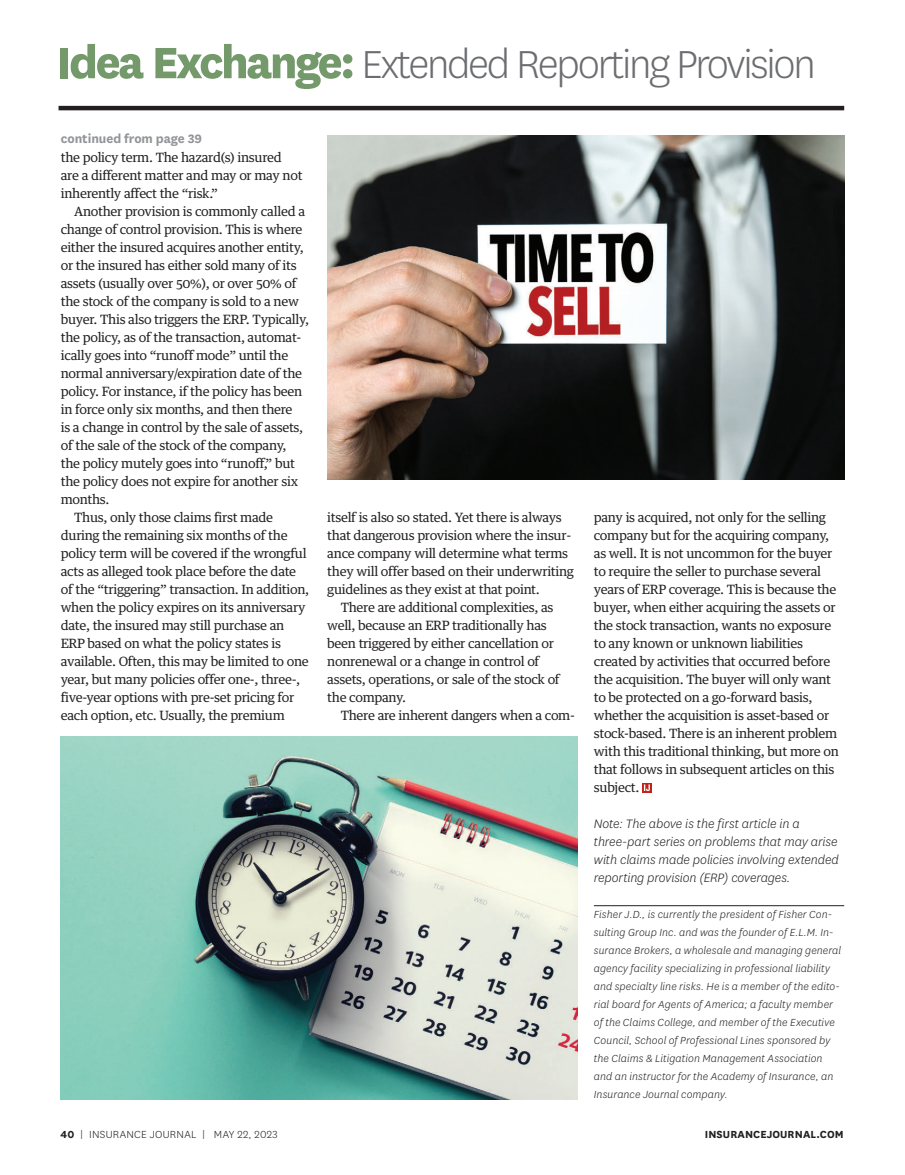
<style>
.page{position:relative;width:905px;height:1175px;background:#fff}
.page>*{position:absolute;margin:0;border:0;box-sizing:border-box;transform-origin:0 0}
.t1{font:300 45.6px "National";letter-spacing:-.05em;color:#6c6d70}
.t2{font:italic 300 14.25px/18px "National";letter-spacing:-.01em;color:#231f20}
.t3{font:700 14.25px "National";letter-spacing:-.005em;color:#939598}
.t4{font:12.9px/18px "Guardian Text Egyp";letter-spacing:-.025em;color:#231f20}
.t5{font:italic 300 12px/18px "National";letter-spacing:.01em;color:#231f20}
.t6{font:300 12px "National";letter-spacing:.025em;color:#231f20}
.t7{font:700 12px "National";letter-spacing:.01em;color:#231f20}
.s1{font-weight:800;font-size:51.3px;color:#74996b}
.s2{font-weight:700}
</style>
<div class="page">
<img style="left:327px;top:135px;width:517px;height:344px">
<hr style="left:594px;top:905px;width:250px;height:1px;background:#231f20">
<div style="left:642px;top:783px;width:9px;height:9px;background:#c62d26"></div>
<svg style="left:644px;top:784px;width:6px;height:7px"></svg>
<hr style="left:58px;top:106px;width:786px;height:4px;background:#231f20">
<img style="left:61px;top:736px;width:516px;height:363px">
<h1 class="t1" style="left:56px;top:36px;width:761px"><span class="s1">Idea Exchange:</span> Extended Reporting Provision</h1>
<p class="t3" style="left:61px;top:128px;width:143px">continued from page 39</p>
<p class="t4" style="left:61px;top:147px;width:243px">the policy term. The hazard(s) insured are a different matter and may or may not inherently affect the “risk.”</p>
<p class="t4" style="left:74px;top:201px;width:232px">Another provision is commonly called a</p>
<p class="t4" style="left:61px;top:219px;width:243px">change of control provision. This is where</p>
<p class="t4" style="left:61px;top:237px;width:244px">either the insured acquires another entity,</p>
<p class="t4" style="left:61px;top:255px;width:237px">or the insured has either sold many of its</p>
<p class="t4" style="left:61px;top:273px;width:237px">assets (usually over 50%), or over 50% of</p>
<p class="t4" style="left:61px;top:291px;width:239px">the stock of the company is sold to a new</p>
<p class="t4" style="left:61px;top:309px;width:250px">buyer. This also triggers the ERP. Typically,</p>
<p class="t4" style="left:61px;top:327px;width:242px">the policy, as of the transaction, automat-</p>
<p class="t4" style="left:61px;top:345px;width:229px">ically goes into “runoff mode” until the</p>
<p class="t4" style="left:61px;top:363px;width:243px">normal anniversary/expiration date of the</p>
<p class="t4" style="left:61px;top:381px;width:243px">policy. For instance, if the policy has been</p>
<p class="t4" style="left:61px;top:399px;width:233px">in force only six months, and then there</p>
<p class="t4" style="left:61px;top:417px;width:244px">is a change in control by the sale of assets,</p>
<p class="t4" style="left:61px;top:435px;width:227px">of the sale of the stock of the company,</p>
<p class="t4" style="left:61px;top:453px;width:236px">the policy mutely goes into “runoff,” but</p>
<p class="t4" style="left:61px;top:471px;width:239px">the policy does not expire for another six</p>
<p class="t4" style="left:61px;top:489px;width:50px">months.</p>
<p class="t4" style="left:74px;top:507px;width:200px">Thus, only those claims first made</p>
<p class="t4" style="left:61px;top:525px;width:228px">during the remaining six months of the</p>
<p class="t4" style="left:61px;top:543px;width:247px">policy term will be covered if the wrongful</p>
<p class="t4" style="left:61px;top:561px;width:237px">acts as alleged took place before the date</p>
<p class="t4" style="left:61px;top:579px;width:250px">of the “triggering” transaction. In addition,</p>
<p class="t4" style="left:61px;top:597px;width:246px">when the policy expires on its anniversary</p>
<p class="t4" style="left:61px;top:615px;width:225px">date, the insured may still purchase an</p>
<p class="t4" style="left:61px;top:633px;width:222px">ERP based on what the policy states is</p>
<p class="t4" style="left:61px;top:651px;width:249px">available. Often, this may be limited to one</p>
<p class="t4" style="left:61px;top:669px;width:241px">year, but many policies offer one-, three-,</p>
<p class="t4" style="left:61px;top:687px;width:235px">five-year options with pre-set pricing for</p>
<p class="t4" style="left:61px;top:705px;width:225px">each option, etc. Usually, the premium</p>
<p class="t4" style="left:327px;top:507px;width:236px">itself is also so stated. Yet there is always</p>
<p class="t4" style="left:327px;top:525px;width:245px">that dangerous provision where the insur-</p>
<p class="t4" style="left:327px;top:543px;width:242px">ance company will determine what terms</p>
<p class="t4" style="left:327px;top:561px;width:248px">they will offer based on their underwriting</p>
<p class="t4" style="left:327px;top:579px;width:214px">guidelines as they exist at that point.</p>
<p class="t4" style="left:341px;top:597px;width:214px">There are additional complexities, as</p>
<p class="t4" style="left:327px;top:615px;width:221px">well, because an ERP traditionally has</p>
<p class="t4" style="left:327px;top:633px;width:228px">been triggered by either cancellation or</p>
<p class="t4" style="left:327px;top:651px;width:213px">nonrenewal or a change in control of</p>
<p class="t4" style="left:327px;top:669px;width:234px">assets, operations, or sale of the stock of</p>
<p class="t4" style="left:327px;top:687px;width:80px">the company.</p>
<p class="t4" style="left:341px;top:705px;width:236px">There are inherent dangers when a com-</p>
<p class="t4" style="left:594px;top:507px;width:246px">pany is acquired, not only for the selling company but for the acquiring company, as well. It is not uncommon for the buyer to require the seller to purchase several years of ERP coverage. This is because the buyer, when either acquiring the assets or the stock transaction, wants no exposure to any known or unknown liabilities created by activities that occurred before the acquisition. The buyer will only want to be protected on a go-forward basis, whether the acquisition is asset-based or stock-based. There is an inherent problem with this traditional thinking, but more on that follows in subsequent articles on this subject.</p>
<p class="t2" style="left:594px;top:814px;width:246px">Note: The above is the first article in a three-part series on problems that may arise with claims made policies involving extended reporting provision (ERP) coverages.</p>
<p class="t5" style="left:594px;top:905px;width:249px">Fisher J.D., is currently the president of Fisher Con&shy;sulting Group Inc. and was the founder of E.L.M. In&shy;surance Brokers, a wholesale and managing general agency facility specializing in professional liability and specialty line risks. He is a member of the edito&shy;rial board for Agents of America; a faculty member of the Claims College, and member of the Executive Council, School of Professional Lines sponsored by the Claims &amp; Litigation Management Association and an instructor for the Academy of Insurance, an Insurance Journal company.</p>
<p class="t6" style="left:60px;top:1127px;width:219px"><span class="s2">40</span> | INSURANCE JOURNAL | MAY 22, 2023</p>
<p class="t7" style="left:704px;top:1126px;width:140px">INSURANCEJOURNAL.COM</p>
</div>
